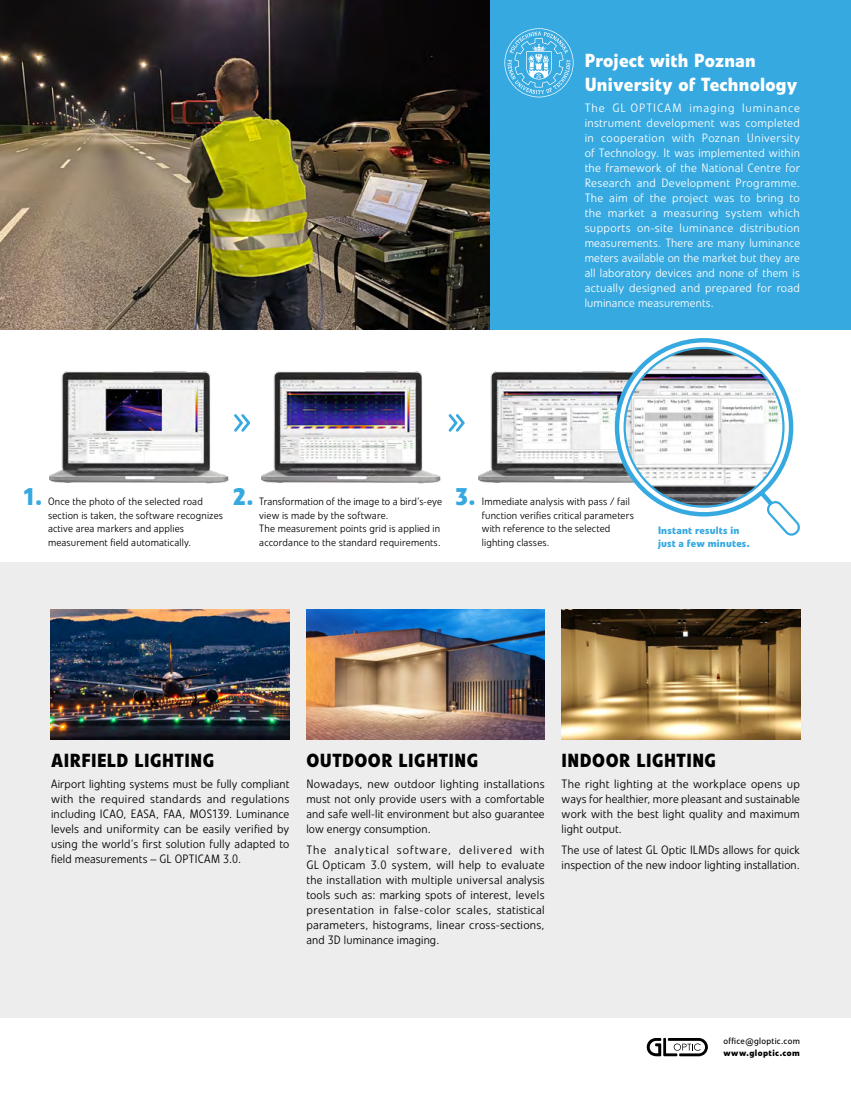
<style>
.page{position:relative;width:851px;height:1106px;background:#fff}
.page>*{position:absolute;margin:0;border:0;box-sizing:border-box;transform-origin:0 0}
.t1{font:700 24px "Veto Com";color:#36a9e1}
.t2{font:700 18.75px "Veto Com";letter-spacing:.025em;color:#000}
.t3{font:700 18.75px/24px "Veto Com";letter-spacing:.01em;color:#fff}
.t4{font:300 12px/15px "Veto Com";letter-spacing:.015em;color:#000;text-align:justify}
.t5{font:300 12px/15px "Veto Com";letter-spacing:.01em;color:#fff;text-align:justify}
.t6{font:300 10.5px/13.5px "Veto Com";letter-spacing:.015em;color:#000}
.t7{font:700 10.5px/13.5px "Veto Com";letter-spacing:.015em;color:#36a9e1}
.t8{font:9px "Veto Com";letter-spacing:.035em;color:#000}
.t9{font:700 9px "Veto Com";letter-spacing:.045em;color:#000}
</style>
<div class="page">
<div style="left:0;top:562px;width:850px;height:456px;background:#ededed"></div>
<img style="left:0;top:0;width:490px;height:329px">
<div style="left:490px;top:0;width:360px;height:329px;background:#36a9e1"></div>
<img style="left:0;top:21px;width:3px;height:309px">
<img style="left:561px;top:609px;width:239px;height:131px">
<img style="left:306px;top:609px;width:238px;height:131px">
<img style="left:51px;top:609px;width:238px;height:130px">
<svg style="left:504px;top:28px;width:69px;height:69px"></svg>
<img style="left:49px;top:371px;width:180px;height:113px">
<img style="left:478px;top:357px;width:174px;height:133px">
<img style="left:261px;top:371px;width:180px;height:113px">
<svg style="left:617px;top:340px;width:174px;height:174px"></svg>
<div style="left:614px;top:338px;width:179px;height:178px;border:4px solid #36a9e1;border-radius:50%"></div>
<svg style="left:755px;top:486px;width:45px;height:50px"></svg>
<img style="left:624px;top:348px;width:159px;height:158px;border-radius:79px">
<svg style="left:448px;top:414px;width:17px;height:18px"></svg>
<svg style="left:234px;top:414px;width:17px;height:18px"></svg>
<svg style="left:646px;top:1037px;width:61px;height:19px"></svg>
<h2 class="t3" style="left:584px;top:48px;width:214px">Project with Poznan<br>University of Technology</h2>
<p class="t5" style="left:584px;top:100px;width:217px">The GL OPTICAM imaging luminance instrument development was completed in cooperation with Poznan University of Technology. It was implemented within the framework of the National Centre for Research and Development Programme.<br>The aim of the project was to bring to the market a measuring system which supports on-site luminance distribution measurements. There are many luminance meters available on the market but they are all laboratory devices and none of them is actually designed and prepared for road luminance measurements.</p>
<h1 class="t1" style="left:23px;top:481px;width:21px">1.</h1>
<h1 class="t1" style="left:233px;top:481px;width:22px">2.</h1>
<h1 class="t1" style="left:455px;top:481px;width:22px">3.</h1>
<p class="t6" style="left:48px;top:495px;width:176px">Once the photo of the selected road section is taken, the software recognizes active area markers and applies measurement field automatically.</p>
<p class="t6" style="left:259px;top:495px;width:184px">Transformation of the image to a bird’s-eye view is made by the software.<br>The measurement points grid is applied in accordance to the standard requirements.</p>
<p class="t6" style="left:481px;top:495px;width:153px">Immediate analysis with pass / fail function verifies critical parameters with reference to the selected lighting classes.</p>
<p class="t7" style="left:658px;top:523px;width:93px">Instant results in just a few minutes.</p>
<h2 class="t2" style="left:51px;top:748px;width:165px">AIRFIELD LIGHTING</h2>
<p class="t4" style="left:51px;top:776px;width:240px">Airport lighting systems must be fully compliant with the required standards and regulations including ICAO, EASA, FAA, MOS139. Luminance levels and uniformity can be easily verified by using the world’s first solution fully adapted to field measurements – GL OPTICAM 3.0.</p>
<h2 class="t2" style="left:306px;top:748px;width:174px">OUTDOOR LIGHTING</h2>
<p class="t4" style="left:306px;top:776px;width:240px">Nowadays, new outdoor lighting installations must not only provide users with a comfortable and safe well-lit environment but also guarantee low energy consumption.</p>
<p class="t4" style="left:306px;top:842px;width:240px">The analytical software, delivered with GL Opticam 3.0 system, will help to evaluate the installation with multiple universal analysis tools such as: marking spots of interest, levels presentation in false-color scales, statistical parameters, histograms, linear cross-sections, and 3D luminance imaging.</p>
<h2 class="t2" style="left:561px;top:748px;width:156px">INDOOR LIGHTING</h2>
<p class="t4" style="left:561px;top:776px;width:240px">The right lighting at the workplace opens up ways for healthier, more pleasant and sustainable work with the best light quality and maximum light output.</p>
<p class="t4" style="left:561px;top:842px;width:240px">The use of latest GL Optic ILMDs allows for quick inspection of the new indoor lighting installation.</p>
<p class="t8" style="left:723px;top:1035px;width:78px">office@gloptic.com</p>
<p class="t9" style="left:723px;top:1047px;width:78px">www.gloptic.com</p>
</div>
